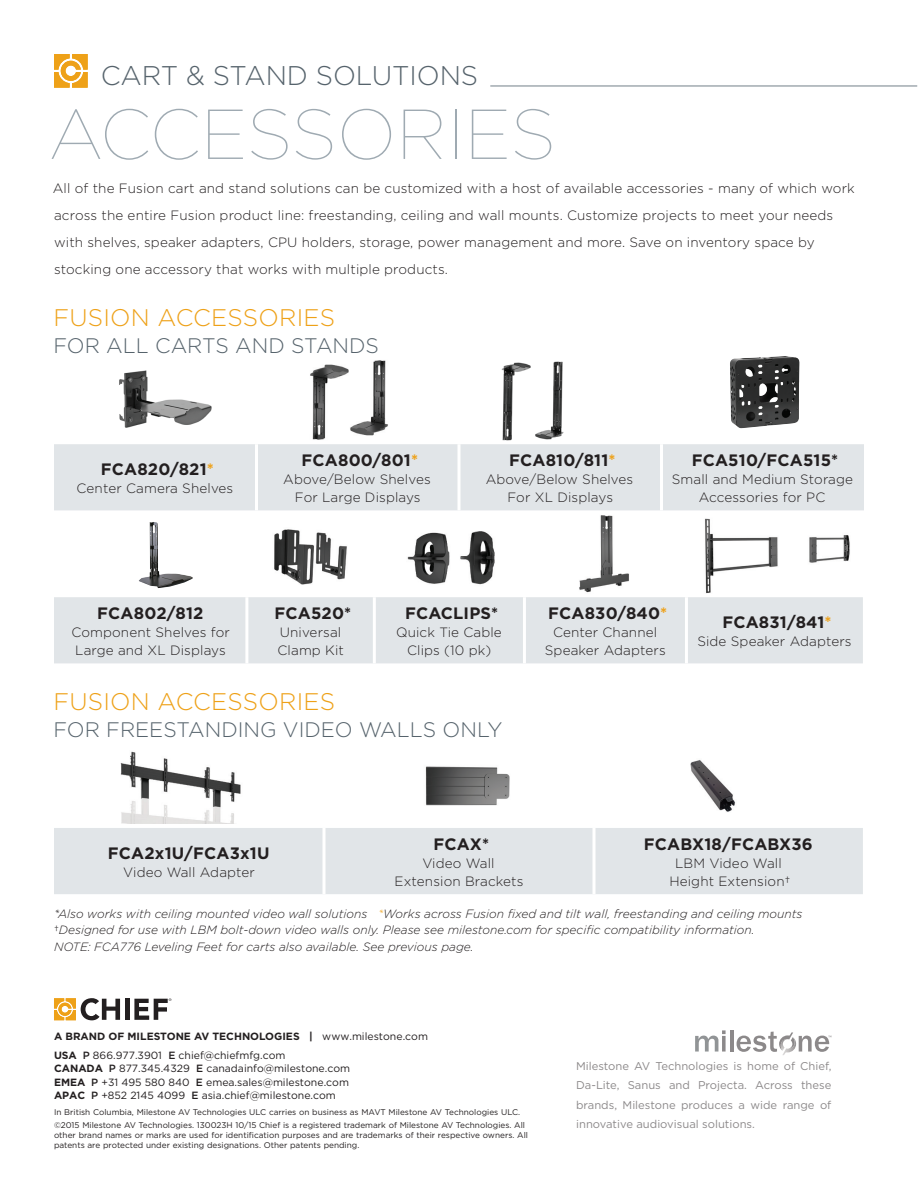
<style>
.page{position:relative;width:918px;height:1188px;background:#fff}
.page>*{position:absolute;margin:0;border:0;box-sizing:border-box;transform-origin:0 0}
.t1{font:100 70.5px "Gotham";letter-spacing:-.005em;color:#9faab2}
.t2{font:300 27px "Gotham";letter-spacing:-.005em;color:#56636c}
.t3{font:300 24px "Gotham";letter-spacing:.01em;color:#eea118}
.t4{font:300 21px "Gotham";color:#56636c}
.t5{font:700 16.5px "Gotham";letter-spacing:.01em;color:#231f20}
.t6{font:300 13.5px/18px "Gotham";letter-spacing:.01em;color:#231f20;text-align:center}
.t7{font:italic 300 12px/16.5px "Gotham";color:#231f20}
.t8{font:11.25px/19.5px "Gotham";color:#8c898a;text-align:justify}
.t9{font:10.5px/13.5px "Gotham";color:#231f20}
.t10{font:8.25px/13.2px "Gotham";color:#231f20}
.s1{color:#eea118}
.s2{font-style:normal}
.s3{font-weight:700}
.s4{font-weight:500}
</style>
<div class="page">
<svg style="left:54px;top:54px;width:34px;height:34px"></svg>
<hr style="left:490px;top:86px;width:427px;height:1px;background:#727f88">
<div style="left:54px;top:444px;width:810px;height:66px;background:#e1e5e8"></div>
<hr style="left:255px;top:444px;width:3px;height:66px;background:#fff">
<hr style="left:458px;top:444px;width:2px;height:66px;background:#fff">
<hr style="left:660px;top:444px;width:3px;height:66px;background:#fff">
<div style="left:54px;top:597px;width:809px;height:66px;background:#e1e5e8"></div>
<hr style="left:373px;top:597px;width:3px;height:66px;background:#fff">
<hr style="left:523px;top:597px;width:3px;height:66px;background:#fff">
<hr style="left:685px;top:597px;width:3px;height:66px;background:#fff">
<hr style="left:245px;top:597px;width:3px;height:66px;background:#fff">
<div style="left:54px;top:828px;width:809px;height:66px;background:#e1e5e8"></div>
<hr style="left:323px;top:828px;width:3px;height:66px;background:#fff">
<hr style="left:593px;top:828px;width:3px;height:66px;background:#fff">
<img style="left:119px;top:370px;width:93px;height:58px">
<img style="left:310px;top:364px;width:39px;height:76px">
<img style="left:501px;top:362px;width:30px;height:79px">
<img style="left:730px;top:356px;width:70px;height:72px">
<img style="left:120px;top:751px;width:121px;height:72px">
<img style="left:425px;top:766px;width:85px;height:40px">
<img style="left:690px;top:760px;width:45px;height:52px">
<img style="left:460px;top:531px;width:35px;height:54px">
<img style="left:579px;top:515px;width:50px;height:78px">
<img style="left:705px;top:518px;width:145px;height:76px">
<img style="left:350px;top:360px;width:38px;height:76px">
<img style="left:535px;top:361px;width:29px;height:79px">
<hr style="left:125px;top:999px;width:4px;height:21px;background:#231f20">
<svg style="left:134px;top:998px;width:37px;height:22px"></svg>
<svg style="left:54px;top:998px;width:66px;height:22px"></svg>
<svg style="left:695px;top:1030px;width:31px;height:22px"></svg>
<svg style="left:722px;top:1036px;width:4px;height:16px"></svg>
<hr style="left:730px;top:1030px;width:3px;height:22px;background:#8c898a">
<svg style="left:737px;top:1032px;width:94px;height:23px"></svg>
<img style="left:139px;top:522px;width:54px;height:66px">
<img style="left:274px;top:529px;width:73px;height:56px">
<img style="left:407px;top:532px;width:43px;height:52px">
<h2 class="t2" style="left:101px;top:59px;width:379px">CART &amp; STAND SOLUTIONS</h2>
<h1 class="t1" style="left:49px;top:91px;width:509px">ACCESSORIES</h1>
<p class="t6" style="left:53px;top:174px;width:803px;line-height:27px;text-align:left">All of the Fusion cart and stand solutions can be customized with a host of available accessories - many of which work across the entire Fusion product line: freestanding, ceiling and wall mounts. Customize projects to meet your needs with shelves, speaker adapters, CPU holders, storage, power management and more. Save on inventory space by stocking one accessory that works with multiple products.</p>
<h3 class="t3" style="left:53px;top:303px;width:283px">FUSION ACCESSORIES</h3>
<h3 class="t4" style="left:54px;top:332px;width:327px">FOR ALL CARTS AND STANDS</h3>
<p class="t5" style="left:101px;top:458px;width:115px">FCA820/821<span class="s1">*</span></p>
<p class="t6" style="left:77px;top:479px;width:158px">Center Camera Shelves</p>
<p class="t5" style="left:97px;top:602px;width:108px">FCA802/812</p>
<p class="t6" style="left:71px;top:623px;width:160px;text-align:left">Component Shelves for<br>Large and XL Displays</p>
<p class="t5" style="left:302px;top:449px;width:118px">FCA800/801<span class="s1">*</span></p>
<p class="t6" style="left:283px;top:470px;width:149px">Above/Below Shelves<br>For Large Displays</p>
<p class="t5" style="left:509px;top:449px;width:108px">FCA810/811<span class="s1">*</span></p>
<p class="t6" style="left:486px;top:470px;width:149px">Above/Below Shelves<br>For XL Displays</p>
<p class="t5" style="left:692px;top:449px;width:148px">FCA510/FCA515*</p>
<p class="t6" style="left:672px;top:470px;width:183px">Small and Medium Storage<br>Accessories for PC</p>
<p class="t5" style="left:275px;top:602px;width:78px">FCA520*</p>
<p class="t6" style="left:278px;top:623px;width:68px;text-align:left">Universal<br>Clamp Kit</p>
<p class="t5" style="left:405px;top:602px;width:95px">FCACLIPS*</p>
<p class="t6" style="left:396px;top:623px;width:107px">Quick Tie Cable<br>Clips (10 pk)</p>
<p class="t5" style="left:548px;top:602px;width:121px">FCA830/840<span class="s1">*</span></p>
<p class="t6" style="left:545px;top:623px;width:122px">Center Channel<br>Speaker Adapters</p>
<p class="t5" style="left:722px;top:611px;width:111px">FCA831/841<span class="s1">*</span></p>
<p class="t6" style="left:697px;top:632px;width:156px">Side Speaker Adapters</p>
<h3 class="t3" style="left:53px;top:686px;width:283px">FUSION ACCESSORIES</h3>
<h3 class="t4" style="left:54px;top:716px;width:450px">FOR FREESTANDING VIDEO WALLS ONLY</h3>
<p class="t5" style="left:644px;top:833px;width:170px">FCABX18/FCABX36</p>
<p class="t6" style="left:669px;top:854px;width:122px">LBM Video Wall<br>Height Extension†</p>
<p class="t7" style="left:54px;top:905px;width:750px">*Also works with ceiling mounted video wall solutions <span class="s1">*</span>Works across Fusion fixed and tilt wall, freestanding and ceiling mounts <span class="s2">†</span>Designed for use with LBM bolt-down video walls only. Please see milestone.com for specific compatibility information.<br>NOTE: FCA776 Leveling Feet for carts also available. See previous page.</p>
<p class="t5" style="left:434px;top:833px;width:57px">FCAX*</p>
<p class="t6" style="left:395px;top:854px;width:130px">Video Wall<br>Extension Brackets</p>
<p class="t5" style="left:108px;top:842px;width:163px">FCA2x1U/FCA3x1U</p>
<p class="t6" style="left:123px;top:863px;width:133px">Video Wall Adapter</p>
<p class="t9" style="left:54px;top:1027px;width:376px;line-height:18.3px"><span class="s3">A BRAND OF MILESTONE AV TECHNOLOGIES |</span> www.milestone.com<br><span class="s3">USA</span> <span class="s4">P</span> 866.977.3901 <span class="s4">E</span> chief@chiefmfg.com</p>
<p class="t9" style="left:54px;top:1061px;width:298px;text-align:justify"><span class="s3">CANADA</span> <span class="s4">P</span> 877.345.4329 <span class="s4">E</span> canadainfo@milestone.com <span class="s3">EMEA</span> <span class="s4">P</span> +31 495 580 840 <span class="s4">E</span> emea.sales@milestone.com <span class="s3">APAC</span> <span class="s4">P</span> +852 2145 4099 <span class="s4">E</span> asia.chief@milestone.com</p>
<p class="t10" style="left:54px;top:1105px;width:473px">In British Columbia, Milestone AV Technologies ULC carries on business as MAVT Milestone AV Technologies ULC. ©2015 Milestone AV Technologies. 130023H 10/15 Chief is a registered trademark of Milestone AV Technologies. All</p>
<p class="t10" style="left:54px;top:1130px;width:476px;line-height:9.9px">other brand names or marks are used for identification purposes and are trademarks of their respective owners. All patents are protected under existing designations. Other patents pending.</p>
<p class="t8" style="left:576px;top:1056px;width:257px">Milestone AV Technologies is home of Chief, Da-Lite, Sanus and Projecta. Across these brands, Milestone produces a wide range of innovative audiovisual solutions.</p>
</div>
